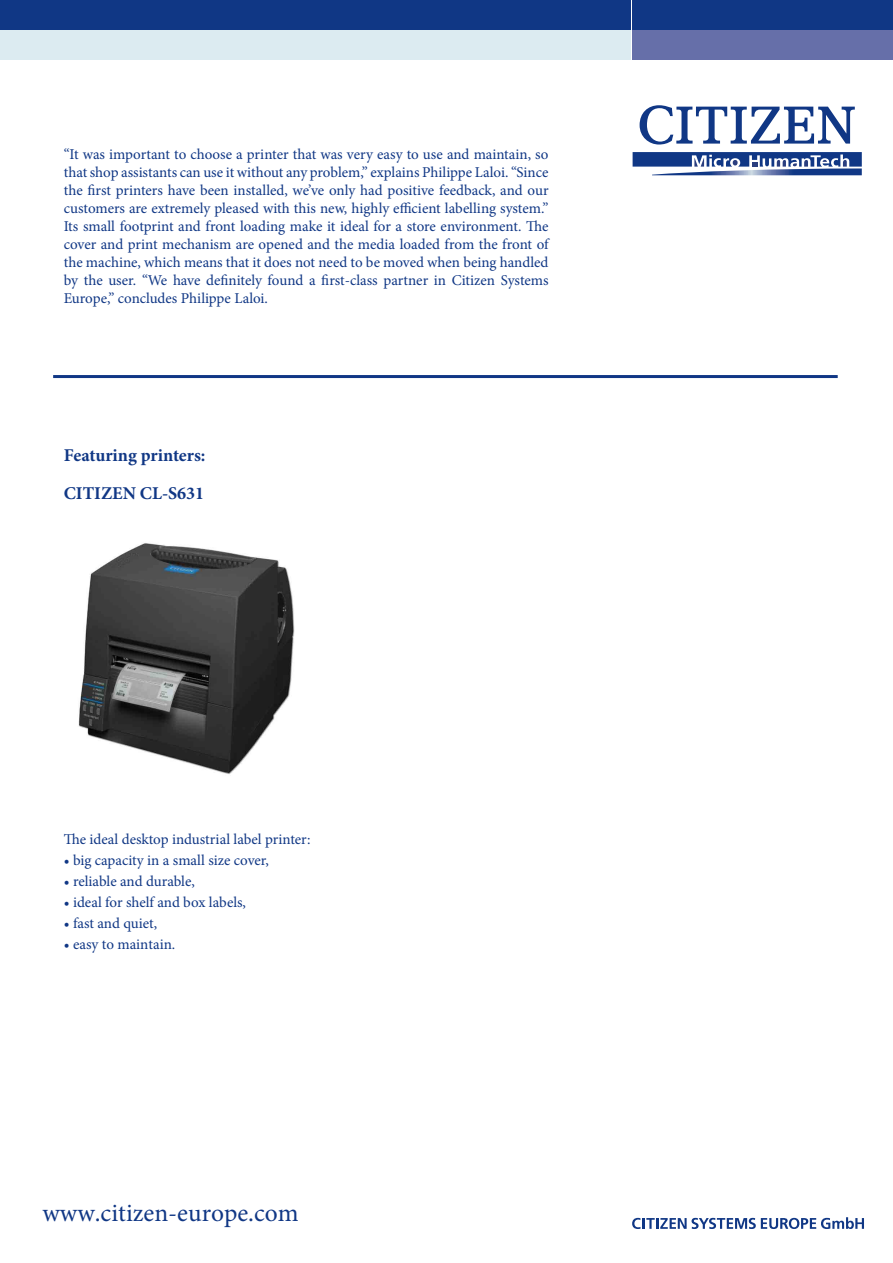
<style>
.page{position:relative;width:893px;height:1263px;background:#fff}
.page>*{position:absolute;margin:0;border:0;box-sizing:border-box;transform-origin:0 0}
.t1{font:25.5px "Minion Pro";color:#103785}
.t2{font:700 18px "Minion Pro";color:#103785}
.t3{font:15px/18px "Minion Pro";color:#103785;text-align:justify}
</style>
<div class="page">
<div style="left:0;top:30px;width:630px;height:30px;background:#dcebf1"></div>
<div style="left:632px;top:30px;width:261px;height:30px;background:#666fa9"></div>
<div style="left:0;top:0;width:630px;height:30px;background:#103785"></div>
<div style="left:632px;top:0;width:261px;height:30px;background:#103785"></div>
<svg style="left:633px;top:152px;width:229px;height:23px"></svg>
<svg style="left:640px;top:105px;width:215px;height:40px"></svg>
<svg style="left:632px;top:1217px;width:232px;height:12px"></svg>
<hr style="left:53px;top:375px;width:785px;height:3px;background:#103785">
<img style="left:78px;top:543px;width:217px;height:231px">
<p class="t3" style="left:64px;top:146px;width:486px">“It was important to choose a printer that was very easy to use and maintain, so that shop assistants can use it without any problem,” explains Philippe Laloi. “Since the first printers have been installed, we’ve only had positive feedback, and our customers are extremely pleased with this new, highly efficient labelling system.” Its small footprint and front loading make it ideal for a store environment. The cover and print mechanism are opened and the media loaded from the front of the machine, which means that it does not need to be moved when being handled by the user. “We have definitely found a first-class partner in Citizen Systems Europe,” concludes Philippe Laloi.</p>
<p class="t2" style="left:64px;top:442px;width:143px">Featuring printers:</p>
<p class="t2" style="left:64px;top:481px;width:142px">CITIZEN CL-S631</p>
<p class="t3" style="left:64px;top:830px;width:248px">The ideal desktop industrial label printer:</p>
<p class="t3" style="left:64px;top:851px;width:207px">• big capacity in a small size cover,</p>
<p class="t3" style="left:64px;top:872px;width:133px">• reliable and durable,</p>
<p class="t3" style="left:64px;top:893px;width:184px">• ideal for shelf and box labels,</p>
<p class="t3" style="left:64px;top:914px;width:95px">• fast and quiet,</p>
<p class="t3" style="left:64px;top:935px;width:113px">• easy to maintain.</p>
<p class="t1" style="left:43px;top:1196px;width:258px">www.citizen-europe.com</p>
</div>
